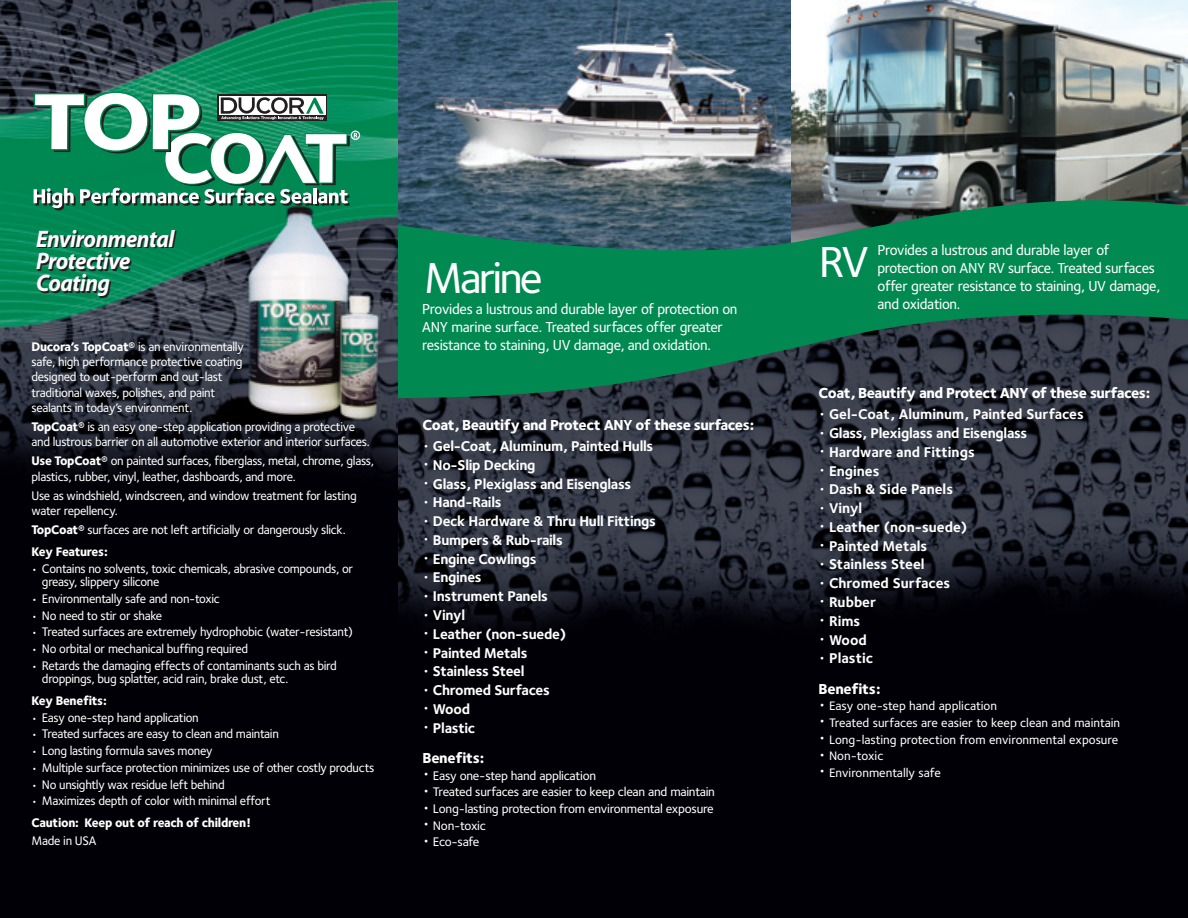
<style>
.page{position:relative;width:1188px;height:918px;background:#fff}
.page>*{position:absolute;margin:0;border:0;box-sizing:border-box;transform-origin:0 0}
.t1{font:500 45px "Foundry Sterling";letter-spacing:-.065em;color:#fff}
.t2{font:italic 700 24px/22.5px "Myriad";letter-spacing:-.02em;color:#fff;scale:.94 1}
.t3{font:500 15px/18px "Foundry Sterling";letter-spacing:-.02em;color:#fff}
.t4{font:800 15px "Foundry Sterling";letter-spacing:-.035em;color:#fff}
.t5{font:700 14.7px "Foundry Sterling";letter-spacing:-.02em;color:#fff}
.t6{font:700 14.7px "Foundry Sterling";color:#fff}
.t7{font:500 12.9px/15.3px "Foundry Sterling";letter-spacing:-.025em;color:#fff}
.t8{font:800 12.9px "Foundry Sterling";letter-spacing:-.025em;color:#fff}
.t9{font:500 12.75px "Foundry Sterling";color:#fff}
.s1{font-weight:800}
.s2{font-size:12px}
.s3{font-weight:500}
.s4{font-size:15px}
</style>
<div class="page">
<img style="left:790px;top:0;width:398px;height:188px">
<img style="left:398px;top:400px;width:790px;height:518px">
<img style="left:398px;top:0;width:392px;height:188px">
<svg style="left:398px;top:188px;width:790px;height:212px;fill:#008a52"></svg>
<img style="left:0;top:0;width:398px;height:918px">
<svg style="left:34px;top:92px;width:326px;height:118px"></svg>
<h2 class="t2" style="left:36px;top:230px;width:149px">Environmental<br>Protective<br>Coating</h2>
<p class="t7" style="left:32px;top:340px;width:214px"><span class="s1">Ducora’s TopCoat®</span> is an environmentally safe, high performance protective coating designed to out-perform and out-last traditional waxes, polishes, and paint sealants in today’s environment.</p>
<p class="t7" style="left:32px;top:420px;width:340px"><span class="s1">TopCoat®</span> is an easy one-step application providing a protective and lustrous barrier on all automotive exterior and interior surfaces.</p>
<p class="t7" style="left:32px;top:455px;width:344px"><span class="s1">Use TopCoat®</span> on painted surfaces, fiberglass, metal, chrome, glass, plastics, rubber, vinyl, leather, dashboards, and more.</p>
<p class="t7" style="left:32px;top:489px;width:327px">Use as windshield, windscreen, and window treatment for lasting water repellency.</p>
<p class="t7" style="left:32px;top:520px;width:316px;line-height:21.8px"><span class="s1">TopCoat®</span> surfaces are not left artificially or dangerously slick.<br><span class="s1">Key Features:</span></p>
<p class="t7" style="left:42px;top:563px;width:313px;line-height:13.6px;text-indent:-10px"><span class="s2">•</span> Contains no solvents, toxic chemicals, abrasive compounds, or greasy, slippery silicone</p>
<p class="t7" style="left:32px;top:592px;width:190px"><span class="s2">•</span> Environmentally safe and non-toxic</p>
<p class="t7" style="left:32px;top:609px;width:132px"><span class="s2">•</span> No need to stir or shake</p>
<p class="t7" style="left:32px;top:625px;width:323px"><span class="s2">•</span> Treated surfaces are extremely hydrophobic (water-resistant)</p>
<p class="t7" style="left:32px;top:642px;width:218px"><span class="s2">•</span> No orbital or mechanical buffing required</p>
<p class="t7" style="left:42px;top:660px;width:296px;line-height:13.6px;text-indent:-10px"><span class="s2">•</span> Retards the damaging effects of contaminants such as bird droppings, bug splatter, acid rain, brake dust, etc.</p>
<p class="t8" style="left:32px;top:696px;width:77px">Key Benefits:</p>
<p class="t7" style="left:32px;top:711px;width:169px"><span class="s2">•</span> Easy one-step hand application</p>
<p class="t7" style="left:32px;top:728px;width:249px"><span class="s2">•</span> Treated surfaces are easy to clean and maintain</p>
<p class="t7" style="left:32px;top:744px;width:183px"><span class="s2">•</span> Long lasting formula saves money</p>
<p class="t7" style="left:32px;top:761px;width:344px"><span class="s2">•</span> Multiple surface protection minimizes use of other costly products</p>
<p class="t7" style="left:32px;top:778px;width:195px"><span class="s2">•</span> No unsightly wax residue left behind</p>
<p class="t7" style="left:32px;top:791px;width:240px;line-height:21.8px"><span class="s2">•</span> Maximizes depth of color with minimal effort<br><span class="s1">Caution: Keep out of reach of children!</span></p>
<p class="t7" style="left:32px;top:834px;width:66px">Made in USA</p>
<h1 class="t1" style="left:424px;top:260px;width:121px">Marine</h1>
<p class="t3" style="left:422px;top:302px;width:317px">Provides a lustrous and durable layer of protection on<br>ANY marine surface. Treated surfaces offer greater resistance to staining, UV damage, and oxidation.</p>
<p class="t4" style="left:422px;top:419px;width:333px">Coat, Beautify and Protect ANY of these surfaces:</p>
<p class="t5" style="left:422px;top:440px;width:233px"><span class="s3">•</span> Gel-Coat, Aluminum, Painted Hulls</p>
<p class="t5" style="left:422px;top:459px;width:115px"><span class="s3">•</span> No-Slip Decking</p>
<p class="t5" style="left:422px;top:478px;width:210px"><span class="s3">•</span> Glass, Plexiglass and Eisenglass</p>
<p class="t5" style="left:422px;top:497px;width:81px"><span class="s3">•</span> Hand-Rails</p>
<p class="t5" style="left:422px;top:515px;width:235px"><span class="s3">•</span> Deck Hardware &amp; Thru Hull Fittings</p>
<p class="t5" style="left:422px;top:534px;width:142px"><span class="s3">•</span> Bumpers &amp; Rub-rails</p>
<p class="t5" style="left:422px;top:553px;width:116px"><span class="s3">•</span> Engine Cowlings</p>
<p class="t5" style="left:422px;top:572px;width:61px"><span class="s3">•</span> Engines</p>
<p class="t5" style="left:422px;top:590px;width:127px"><span class="s3">•</span> Instrument Panels</p>
<p class="t5" style="left:422px;top:609px;width:44px"><span class="s3">•</span> Vinyl</p>
<p class="t5" style="left:422px;top:628px;width:145px"><span class="s3">•</span> Leather (non-suede)</p>
<p class="t5" style="left:422px;top:647px;width:107px"><span class="s3">•</span> Painted Metals</p>
<p class="t5" style="left:422px;top:666px;width:104px"><span class="s3">•</span> Stainless Steel</p>
<p class="t5" style="left:422px;top:684px;width:129px"><span class="s3">•</span> Chromed Surfaces</p>
<p class="t5" style="left:422px;top:703px;width:49px"><span class="s3">•</span> Wood</p>
<p class="t5" style="left:422px;top:722px;width:54px"><span class="s3">•</span> Plastic</p>
<p class="t4" style="left:422px;top:752px;width:64px">Benefits:</p>
<p class="t7" style="left:422px;top:769px;width:175px"><span class="s4">•</span> Easy one-step hand application</p>
<p class="t7" style="left:422px;top:786px;width:294px"><span class="s4">•</span> Treated surfaces are easier to keep clean and maintain</p>
<p class="t7" style="left:422px;top:802px;width:293px"><span class="s4">•</span> Long-lasting protection from environmental exposure</p>
<p class="t7" style="left:422px;top:819px;width:65px"><span class="s4">•</span> Non-toxic</p>
<p class="t7" style="left:422px;top:836px;width:59px"><span class="s4">•</span> Eco-safe</p>
<h1 class="t1" style="left:819px;top:245px;width:51px">RV</h1>
<p class="t3" style="left:878px;top:242px;width:284px">Provides a lustrous and durable layer of protection on ANY RV surface. Treated surfaces offer greater resistance to staining, UV damage, and oxidation.</p>
<p class="t4" style="left:819px;top:387px;width:333px">Coat, Beautify and Protect ANY of these surfaces:</p>
<p class="t6" style="left:819px;top:408px;width:267px"><span class="s3">•</span> Gel-Coat, Aluminum, Painted Surfaces</p>
<p class="t5" style="left:819px;top:427px;width:210px"><span class="s3">•</span> Glass, Plexiglass and Eisenglass</p>
<p class="t6" style="left:819px;top:446px;width:158px"><span class="s3">•</span> Hardware and Fittings</p>
<p class="t6" style="left:819px;top:465px;width:63px"><span class="s3">•</span> Engines</p>
<p class="t6" style="left:819px;top:484px;width:136px"><span class="s3">•</span> Dash &amp; Side Panels</p>
<p class="t5" style="left:819px;top:502px;width:45px"><span class="s3">•</span> Vinyl</p>
<p class="t6" style="left:819px;top:521px;width:150px"><span class="s3">•</span> Leather (non-suede)</p>
<p class="t6" style="left:819px;top:540px;width:110px"><span class="s3">•</span> Painted Metals</p>
<p class="t6" style="left:819px;top:559px;width:108px"><span class="s3">•</span> Stainless Steel</p>
<p class="t6" style="left:819px;top:577px;width:133px"><span class="s3">•</span> Chromed Surfaces</p>
<p class="t5" style="left:819px;top:596px;width:59px"><span class="s3">•</span> Rubber</p>
<p class="t5" style="left:819px;top:615px;width:43px"><span class="s3">•</span> Rims</p>
<p class="t5" style="left:819px;top:634px;width:50px"><span class="s3">•</span> Wood</p>
<p class="t6" style="left:819px;top:653px;width:56px"><span class="s3">•</span> Plastic</p>
<p class="t4" style="left:819px;top:683px;width:64px">Benefits:</p>
<p class="t9" style="left:819px;top:701px;width:180px"><span class="s4">•</span> Easy one-step hand application</p>
<p class="t9" style="left:819px;top:718px;width:303px"><span class="s4">•</span> Treated surfaces are easier to keep clean and maintain</p>
<p class="t9" style="left:819px;top:734px;width:301px"><span class="s4">•</span> Long-lasting protection from environmental exposure</p>
<p class="t9" style="left:819px;top:751px;width:66px"><span class="s4">•</span> Non-toxic</p>
<p class="t9" style="left:819px;top:768px;width:124px"><span class="s4">•</span> Environmentally safe</p>
</div>
